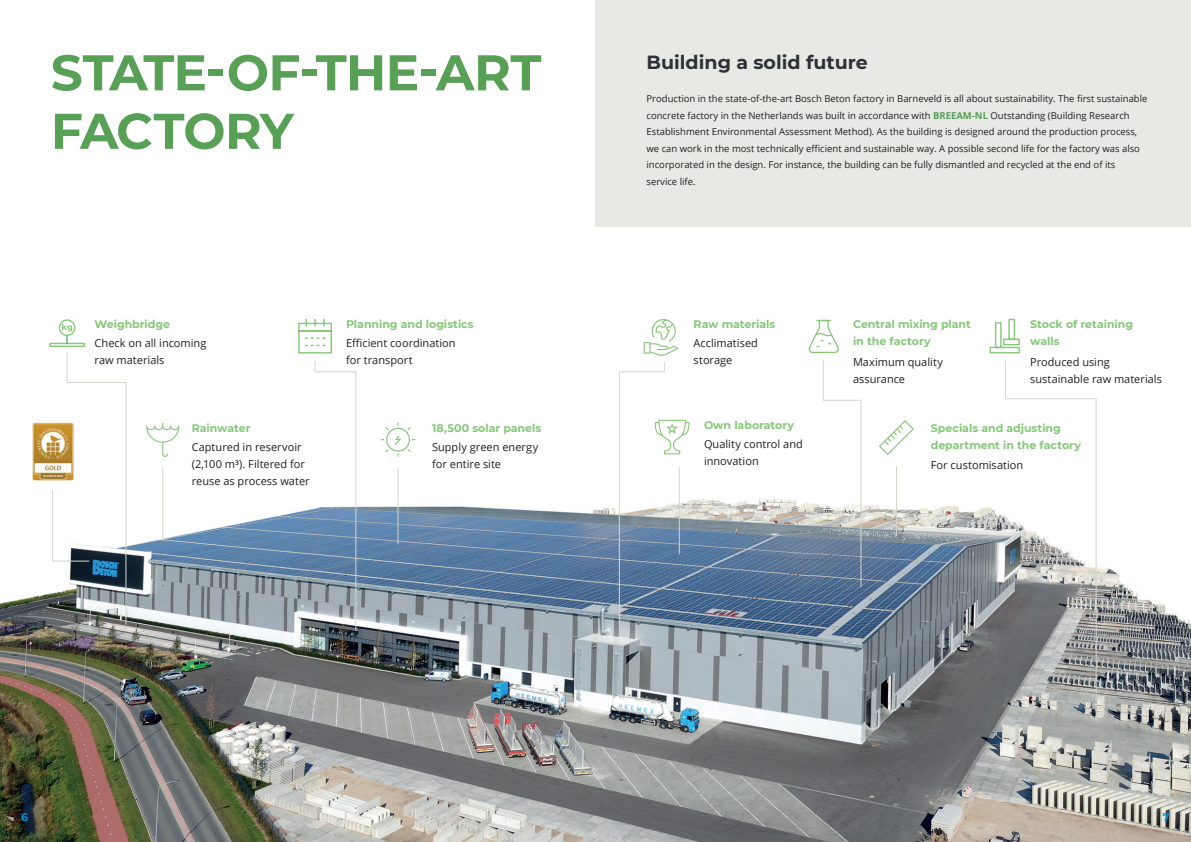
<style>
.page{position:relative;width:1191px;height:842px;background:#fff}
.page>*{position:absolute;margin:0;border:0;box-sizing:border-box;transform-origin:0 0}
.t1{font:700 50.1px/58.5px "Montserrat";letter-spacing:-.015em;color:#57a055}
.t2{font:700 19px "Montserrat";color:#2e3237}
.t3{font:11px/17px "Open Sans";color:#231f20}
.t4{font:700 11px/17px "Montserrat";letter-spacing:-.005em;color:#85c879}
.t5{font:700 11px "Montserrat";color:#0093d0}
.t6{font:9.5px/16.5px "Open Sans";color:#231f20}
.s1{font-weight:700;color:#57a055}
</style>
<div class="page">
<img style="left:0;top:499px;width:1191px;height:343px">
<hr style="left:619px;top:371px;width:45px;height:1px;background:#d4d6ce">
<hr style="left:315px;top:371px;width:41px;height:1px;background:#d4d6ce">
<hr style="left:67px;top:382px;width:59px;height:1px;background:#d4d6ce">
<hr style="left:67px;top:352px;width:1px;height:31px;background:#d4d6ce">
<hr style="left:823px;top:360px;width:1px;height:40px;background:#d4d6ce">
<hr style="left:1005px;top:361px;width:1px;height:38px;background:#d4d6ce">
<hr style="left:126px;top:382px;width:1px;height:243px;background:#d4d6ce">
<hr style="left:162px;top:467px;width:1px;height:74px;background:#d4d6ce">
<hr style="left:355px;top:371px;width:1px;height:260px;background:#d4d6ce">
<hr style="left:619px;top:371px;width:1px;height:260px;background:#d4d6ce">
<hr style="left:398px;top:467px;width:1px;height:77px;background:#d4d6ce">
<hr style="left:679px;top:467px;width:1px;height:87px;background:#d4d6ce">
<hr style="left:1005px;top:398px;width:91px;height:1px;background:#d4d6ce">
<hr style="left:896px;top:466px;width:1px;height:70px;background:#d4d6ce">
<hr style="left:1095px;top:399px;width:1px;height:321px;background:#d4d6ce">
<div style="left:595px;top:0;width:596px;height:227px;background:#e8e9e5"></div>
<hr style="left:860px;top:400px;width:1px;height:187px;background:#d4d6ce">
<hr style="left:823px;top:400px;width:38px;height:1px;background:#d4d6ce">
<div style="left:49px;top:343px;width:36px;height:4px;border:1px solid #86c878"></div>
<svg style="left:59px;top:319px;width:16px;height:24px"></svg>
<svg style="left:146px;top:423px;width:33px;height:34px"></svg>
<svg style="left:381px;top:422px;width:34px;height:35px"></svg>
<svg style="left:989px;top:319px;width:31px;height:34px"></svg>
<svg style="left:643px;top:319px;width:35px;height:37px"></svg>
<svg style="left:879px;top:420px;width:34px;height:35px"></svg>
<svg style="left:655px;top:420px;width:34px;height:34px"></svg>
<svg style="left:808px;top:320px;width:31px;height:33px"></svg>
<svg style="left:298px;top:319px;width:34px;height:34px"></svg>
<img style="left:32px;top:422px;width:42px;height:59px">
<svg style="left:44px;top:475px;width:19px;height:2px"></svg>
<hr style="left:52px;top:490px;width:1px;height:71px;background:#d4d6ce">
<hr style="left:52px;top:561px;width:37px;height:1px;background:#d4d6ce">
<h1 class="t1" style="left:51px;top:41px;width:492px">STATE-OF-THE-ART<br>FACTORY</h1>
<h2 class="t2" style="left:646px;top:53px;width:223px">Building a solid future</h2>
<p class="t6" style="left:646px;top:90px;width:502px">Production in the state-of-the-art Bosch Beton factory in Barneveld is all about sustainability. The first sustainable concrete factory in the Netherlands was built in accordance with <span class="s1">BREEAM-NL</span> Outstanding (Building Research Establishment Environmental Assessment Method). As the building is designed around the production process, we can work in the most technically efficient and sustainable way. A possible second life for the factory was also incorporated in the design. For instance, the building can be fully dismantled and recycled at the end of its service life.</p>
<p class="t4" style="left:95px;top:316px;width:77px">Weighbridge</p>
<p class="t4" style="left:346px;top:316px;width:129px">Planning and logistics</p>
<p class="t4" style="left:693px;top:316px;width:83px">Raw materials</p>
<p class="t3" style="left:95px;top:336px;width:113px">Check on all incoming raw materials</p>
<p class="t3" style="left:346px;top:335px;width:111px">Efficient coordination for transport</p>
<p class="t3" style="left:693px;top:336px;width:66px">Acclimatised storage</p>
<p class="t4" style="left:192px;top:420px;width:60px">Rainwater</p>
<p class="t4" style="left:432px;top:420px;width:111px">18,500 solar panels</p>
<p class="t4" style="left:704px;top:417px;width:92px">Own laboratory</p>
<p class="t3" style="left:192px;top:439px;width:119px">Captured in reservoir (2,100 m³). Filtered for reuse as process water</p>
<p class="t3" style="left:432px;top:439px;width:108px">Supply green energy for entire site</p>
<p class="t3" style="left:704px;top:437px;width:100px">Quality control and innovation</p>
<p class="t4" style="left:853px;top:316px;width:119px">Central mixing plant in the factory</p>
<p class="t3" style="left:853px;top:353px;width:91px">Maximum quality assurance</p>
<p class="t4" style="left:1030px;top:316px;width:104px">Stock of retaining walls</p>
<p class="t3" style="left:1030px;top:355px;width:133px">Produced using sustainable raw materials</p>
<p class="t4" style="left:930px;top:420px;width:152px">Specials and adjusting department in the factory</p>
<p class="t3" style="left:930px;top:458px;width:94px">For customisation</p>
<p class="t5" style="left:21px;top:811px;width:9px">6</p>
<p class="t5" style="left:1162px;top:811px;width:8px">7</p>
</div>
